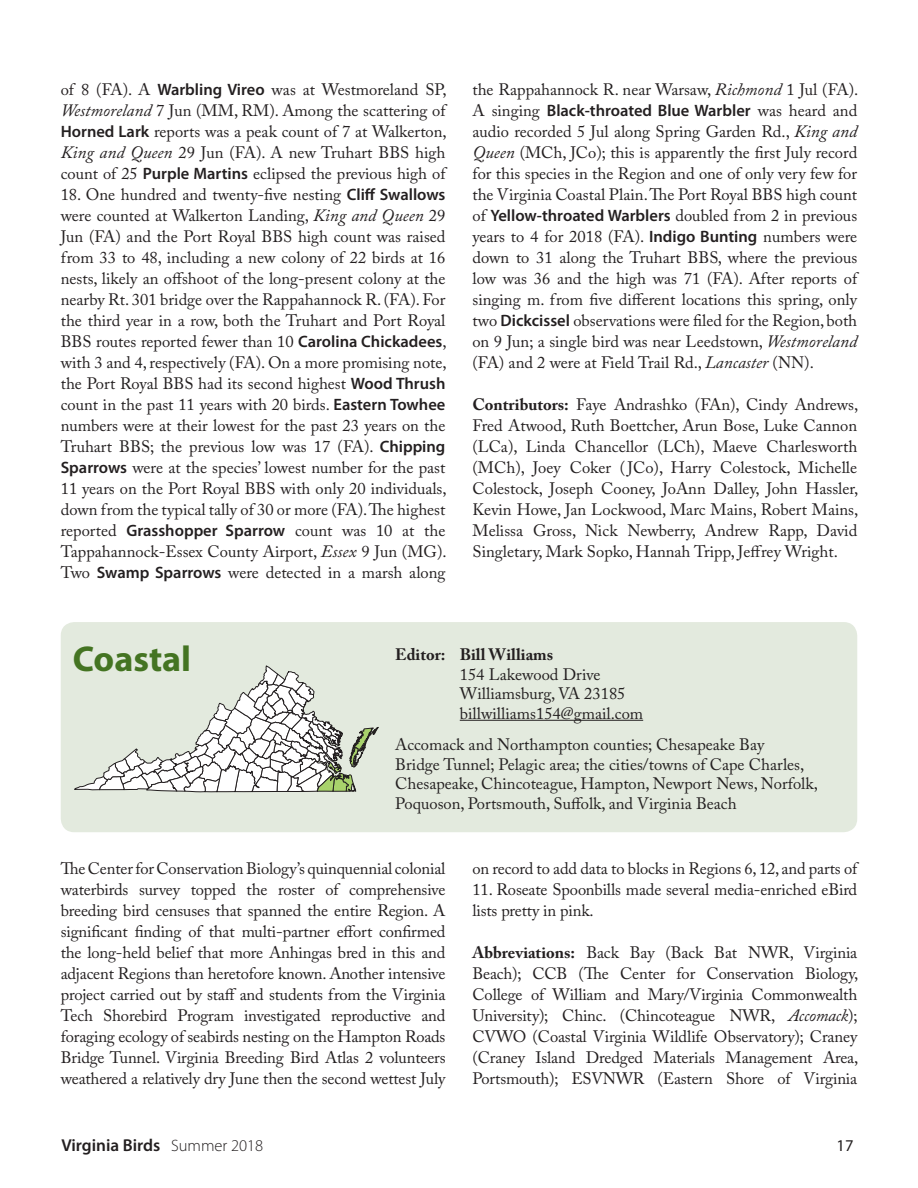
<style>
.page{position:relative;width:918px;height:1188px;background:#fff}
.page>*{position:absolute;margin:0;border:0;box-sizing:border-box;transform-origin:0 0}
.t1{font:700 36px "Myriad Pro";color:#447422}
.t2{font:600 17.25px "Myriad Pro";color:#231f20}
.t3{font:16.5px/21px "Adobe Caslon Pro";color:#231f20;text-align:justify}
.t4{font:600 16.5px "Myriad Pro";color:#231f20}
.t5{font:700 16.5px "Adobe Caslon Pro";color:#231f20}
.t6{font:16.5px "Myriad Pro";color:#231f20}
.s1{font-family:"Myriad Pro";font-weight:600}
.s2{font-style:italic;font-size:17.25px}
.s3{font-family:"Adobe Caslon Pro";font-weight:400}
.s4{font-weight:700}
.s5{font-weight:300;font-size:16.5px}
</style>
<div class="page">
<div style="left:61px;top:622px;width:796px;height:210px;background:#e3eade;border-radius:14px"></div>
<hr style="left:460px;top:720px;width:183px;height:1px;background:#231f20">
<svg style="left:74px;top:665px;width:305px;height:127px"></svg>
<p class="t3" style="left:61px;top:79px;width:387px">of 8 (FA). A <span class="s1">Warbling Vireo</span> was at Westmoreland SP, <span class="s2">Westmoreland</span> 7 Jun (MM, RM). Among the scattering of <span class="s1">Horned Lark</span> reports was a peak count of 7 at Walkerton, <span class="s2">King and Queen</span> 29 Jun (FA). A new Truhart BBS high count of 25 <span class="s1">Purple Martins</span> eclipsed the previous high of</p>
<p class="t3" style="left:61px;top:184px;width:387px">18. One hundred and twenty-five nesting <span class="s1">Cliff Swallows </span>were counted at Walkerton Landing, <span class="s2">King and Queen</span> 29<br>Jun (FA) and the Port Royal BBS high count was raised from 33 to 48, including a new colony of 22 birds at 16 nests, likely an offshoot of the long-present colony at the nearby Rt. 301 bridge over the Rappahannock R. (FA). For the third year in a row, both the Truhart and Port Royal BBS routes reported fewer than 10 <span class="s1">Carolina Chickadees</span>, with 3 and 4, respectively (FA). On a more promising note, the Port Royal BBS had its second highest <span class="s1">Wood Thrush </span>count in the past 11 years with 20 birds. <span class="s1">Eastern Towhee </span>numbers were at their lowest for the past 23 years on the Truhart BBS; the previous low was 17 (FA). <span class="s1">Chipping Sparrows</span> were at the species’ lowest number for the past 11 years on the Port Royal BBS with only 20 individuals, down from the typical tally of 30 or more (FA). The highest reported <span class="s1">Grasshopper Sparrow</span> count was 10 at the Tappahannock-Essex County Airport, <span class="s2">Essex</span> 9 Jun (MG).<br>Two <span class="s1">Swamp Sparrows</span> were detected in a marsh along</p>
<p class="t3" style="left:472px;top:79px;width:387px">the Rappahannock R. near Warsaw, <span class="s2">Richmond</span> 1 Jul (FA).</p>
<p class="t4" style="left:473px;top:100px;width:386px"><span class="s3">A singing</span> Black-throated Blue Warbler <span class="s3">was heard and</span></p>
<p class="t3" style="left:472px;top:121px;width:386px">audio recorded 5 Jul along Spring Garden Rd., <span class="s2">King and Queen</span> (MCh, JCo); this is apparently the first July record for this species in the Region and one of only very few for the Virginia Coastal Plain. The Port Royal BBS high count of <span class="s1">Yellow-throated Warblers</span> doubled from 2 in previous years to 4 for 2018 (FA). <span class="s1">Indigo Bunting</span> numbers were down to 31 along the Truhart BBS, where the previous low was 36 and the high was 71 (FA). After reports of singing m. from five different locations this spring, only two <span class="s1">Dickcissel</span> observations were filed for the Region, both on 9 Jun; a single bird was near Leedstown, <span class="s2">Westmoreland </span>(FA) and 2 were at Field Trail Rd., <span class="s2">Lancaster</span> (NN).</p>
<p class="t3" style="left:473px;top:394px;width:387px"><span class="s4">Contributors:</span> Faye Andrashko (FAn), Cindy Andrews, Fred Atwood, Ruth Boettcher, Arun Bose, Luke Cannon (LCa), Linda Chancellor (LCh), Maeve Charlesworth (MCh), Joey Coker ( JCo), Harry Colestock, Michelle Colestock, Joseph Cooney, JoAnn Dalley, John Hassler, Kevin Howe, Jan Lockwood, Marc Mains, Robert Mains, Melissa Gross, Nick Newberry, Andrew Rapp, David Singletary, Mark Sopko, Hannah Tripp, Jeffrey Wright.</p>
<h1 class="t1" style="left:73px;top:636px;width:120px">Coastal</h1>
<p class="t5" style="left:395px;top:645px;width:159px">Editor: Bill Williams</p>
<p class="t3" style="left:460px;top:664px;width:185px;line-height:19.5px;text-align:left">154 Lakewood Drive<br>Williamsburg, VA 23185 billwilliams154@gmail.com</p>
<p class="t3" style="left:395px;top:735px;width:424px;line-height:19.5px;text-align:left">Accomack and Northampton counties; Chesapeake Bay<br>Bridge Tunnel; Pelagic area; the cities/towns of Cape Charles, Chesapeake, Chincoteague, Hampton, Newport News, Norfolk, Poquoson, Portsmouth, Suffolk, and Virginia Beach</p>
<p class="t3" style="left:61px;top:858px;width:386px">The Center for Conservation Biology’s quinquennial colonial waterbirds survey topped the roster of comprehensive breeding bird censuses that spanned the entire Region. A significant finding of that multi-partner effort confirmed the long-held belief that more Anhingas bred in this and adjacent Regions than heretofore known. Another intensive project carried out by staff and students from the Virginia Tech Shorebird Program investigated reproductive and foraging ecology of seabirds nesting on the Hampton Roads Bridge Tunnel. Virginia Breeding Bird Atlas 2 volunteers weathered a relatively dry June then the second wettest July</p>
<p class="t3" style="left:473px;top:858px;width:386px">on record to add data to blocks in Regions 6, 12, and parts of</p>
<p class="t3" style="left:473px;top:879px;width:386px">11. Roseate Spoonbills made several media-enriched eBird lists pretty in pink.</p>
<p class="t3" style="left:473px;top:942px;width:387px"><span class="s4">Abbreviations:</span> Back Bay (Back Bat NWR, Virginia Beach); CCB (The Center for Conservation Biology, College of William and Mary/Virginia Commonwealth University); Chinc. (Chincoteague NWR, <span class="s2">Accomack</span>); CVWO (Coastal Virginia Wildlife Observatory); Craney (Craney Island Dredged Materials Management Area, Portsmouth); ESVNWR (Eastern Shore of Virginia</p>
<p class="t2" style="left:62px;top:1134px;width:203px">Virginia Birds <span class="s5">Summer 2018</span></p>
<p class="t6" style="left:837px;top:1136px;width:18px">17</p>
</div>
